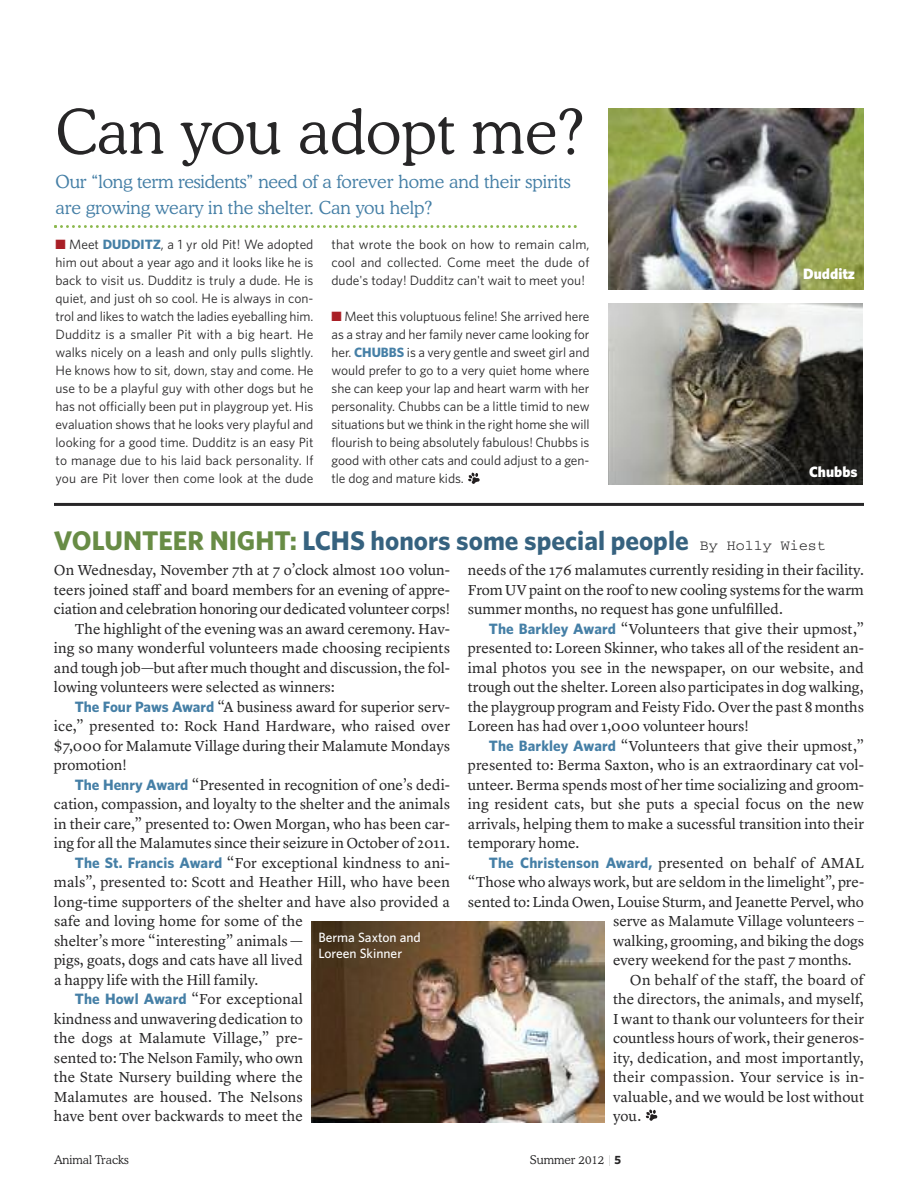
<style>
.page{position:relative;width:918px;height:1188px;background:#fff}
.page>*{position:absolute;margin:0;border:0;box-sizing:border-box;transform-origin:0 0}
.t1{font:300 61.5px "Cooper BT";color:#272627}
.t2{font:700 27px "Whitney";color:#36627f}
.t3{font:300 18px/25.5px "Cooper BT";color:#457fa6}
.t4{font:15px/19.5px "Lyon Text";color:#272627;text-align:justify}
.t5{font:15px "Lyon Text";letter-spacing:.02em;color:#272627}
.t6{font:900 15px "Whitney";color:#fff}
.t7{font:13.5px/18px "Whitney";color:#272627;text-align:justify}
.t8{font:500 13.5px/16.2px "Whitney";color:#fff}
.t9{font:300 12px "Cooper BT";color:#272627}
.s1{color:#a91f26}
.s2{font-weight:700;color:#457fa6}
.s3{color:#688c45}
.s4{font-family:"Courier";font-weight:400;font-size:15px;color:#272627}
.s5{font-family:"Whitney";font-weight:700;color:#457fa6}
.s6{font-family:"Whitney";font-weight:700}
</style>
<div class="page">
<svg style="left:468px;top:473px;width:12px;height:11px"></svg>
<svg style="left:54px;top:225px;width:523px;height:3px"></svg>
<img style="left:608px;top:108px;width:256px;height:182px">
<img style="left:608px;top:303px;width:254px;height:181px">
<svg style="left:646px;top:1109px;width:11px;height:12px"></svg>
<hr style="left:54px;top:503px;width:810px;height:3px;background:#272627">
<img style="left:312px;top:921px;width:292px;height:201px">
<h1 class="t1" style="left:56px;top:109px;width:531px">Can you adopt me?</h1>
<p class="t3" style="left:56px;top:171px;width:517px">Our “long term residents” need of a forever home and their spirits are growing weary in the shelter. Can you help?</p>
<p class="t7" style="left:55px;top:237px;width:260px"><span class="s1">■</span> Meet <span class="s2">DUDDITZ</span>, a 1 yr old Pit! We adopted him out about a year ago and it looks like he is back to visit us. Dudditz is truly a dude. He is quiet, and just oh so cool. He is always in con&shy;trol and likes to watch the ladies eyeballing him.<br>Dudditz is a smaller Pit with a big heart. He walks nicely on a leash and only pulls slightly.<br>He knows how to sit, down, stay and come. He use to be a playful guy with other dogs but he has not officially been put in playgroup yet. His evaluation shows that he looks very playful and looking for a good time. Dudditz is an easy Pit to manage due to his laid back personality. If you are Pit lover then come look at the dude</p>
<p class="t7" style="left:331px;top:237px;width:259px">that wrote the book on how to remain calm, cool and collected. Come meet the dude of dude's today! Dudditz can't wait to meet you!</p>
<p class="t7" style="left:331px;top:309px;width:260px"><span class="s1">■</span> Meet this voluptuous feline! She arrived here as a stray and her family never came looking for her. <span class="s2">CHUBBS</span> is a very gentle and sweet girl and would prefer to go to a very quiet home where she can keep your lap and heart warm with her personality. Chubbs can be a little timid to new situations but we think in the right home she will flourish to being absolutely fabulous! Chubbs is good with other cats and could adjust to a gen&shy;tle dog and mature kids.</p>
<p class="t6" style="left:803px;top:269px;width:53px">Dudditz</p>
<p class="t6" style="left:809px;top:467px;width:50px">Chubbs</p>
<h2 class="t2" style="left:54px;top:532px;width:774px"><span class="s3">VOLUNTEER NIGHT:</span> LCHS honors some special people <span class="s4">By Holly Wiest</span></h2>
<p class="t4" style="left:54px;top:562px;width:397px">On Wednesday, November 7th at 7 o’clock almost 100 volun-</p>
<p class="t4" style="left:54px;top:581px;width:398px">teers joined staff and board members for an evening of appre-</p>
<p class="t4" style="left:54px;top:601px;width:398px">ciation and celebration honoring our dedicated volunteer corps!</p>
<p class="t4" style="left:75px;top:620px;width:377px">The highlight of the evening was an award ceremony. Hav-</p>
<p class="t4" style="left:54px;top:640px;width:397px">ing so many wonderful volunteers made choosing recipients</p>
<p class="t4" style="left:54px;top:659px;width:398px">and tough job—but after much thought and discussion, the fol-</p>
<p class="t4" style="left:54px;top:679px;width:282px">lowing volunteers were selected as winners:</p>
<p class="t4" style="left:75px;top:698px;width:377px"><span class="s5">The Four Paws Award</span> “A business award for superior serv-</p>
<p class="t4" style="left:54px;top:718px;width:398px">ice,” presented to: Rock Hand Hardware, who raised over</p>
<p class="t4" style="left:54px;top:737px;width:398px">$7,000 for Malamute Village during their Malamute Mondays</p>
<p class="t4" style="left:54px;top:757px;width:74px">promotion!</p>
<p class="t4" style="left:75px;top:776px;width:377px"><span class="s5">The Henry Award</span> “Presented in recognition of one’s dedi-</p>
<p class="t4" style="left:54px;top:796px;width:398px">cation, compassion, and loyalty to the shelter and the animals</p>
<p class="t4" style="left:54px;top:815px;width:397px">in their care,” presented to: Owen Morgan, who has been car-</p>
<p class="t4" style="left:54px;top:835px;width:398px">ing for all the Malamutes since their seizure in October of 2011.</p>
<p class="t4" style="left:75px;top:854px;width:377px"><span class="s5">The St. Francis Award</span> “For exceptional kindness to ani-</p>
<p class="t4" style="left:54px;top:874px;width:398px">mals”, presented to: Scott and Heather Hill, who have been</p>
<p class="t4" style="left:54px;top:893px;width:398px">long-time supporters of the shelter and have also provided a</p>
<p class="t4" style="left:54px;top:913px;width:250px">safe and loving home for some of the</p>
<p class="t4" style="left:54px;top:932px;width:250px">shelter’s more “interesting” animals —</p>
<p class="t4" style="left:54px;top:952px;width:250px">pigs, goats, dogs and cats have all lived</p>
<p class="t4" style="left:54px;top:971px;width:206px">a happy life with the Hill family.</p>
<p class="t4" style="left:75px;top:991px;width:229px"><span class="s5">The Howl Award</span> “For exceptional</p>
<p class="t4" style="left:54px;top:1010px;width:250px">kindness and unwavering dedication to</p>
<p class="t4" style="left:54px;top:1030px;width:251px">the dogs at Malamute Village,” pre-</p>
<p class="t4" style="left:54px;top:1049px;width:250px">sented to: The Nelson Family, who own</p>
<p class="t4" style="left:54px;top:1069px;width:250px">the State Nursery building where the</p>
<p class="t4" style="left:54px;top:1088px;width:250px">Malamutes are housed. The Nelsons</p>
<p class="t4" style="left:54px;top:1108px;width:250px">have bent over backwards to meet the</p>
<p class="t8" style="left:318px;top:930px;width:104px">Berma Saxton and<br>Loreen Skinner</p>
<p class="t4" style="left:468px;top:562px;width:398px">needs of the 176 malamutes currently residing in their facility.<br>From UV paint on the roof to new cooling systems for the warm summer months, no request has gone unfulfilled.</p>
<p class="t4" style="left:468px;top:620px;width:398px;text-indent:21px"><span class="s5">The Barkley Award</span> “Volunteers that give their upmost,” presented to: Loreen Skinner, who takes all of the resident an&shy;imal photos you see in the newspaper, on our website, and trough out the shelter. Loreen also participates in dog walking, the playgroup program and Feisty Fido. Over the past 8 months Loreen has had over 1,000 volunteer hours!</p>
<p class="t4" style="left:468px;top:737px;width:398px;text-indent:21px"><span class="s5">The Barkley Award</span> “Volunteers that give their upmost,” presented to: Berma Saxton, who is an extraordinary cat vol&shy;unteer. Berma spends most of her time socializing and groom&shy;ing resident cats, but she puts a special focus on the new arrivals, helping them to make a sucessful transition into their temporary home.</p>
<p class="t4" style="left:489px;top:854px;width:377px"><span class="s5">The Christenson Award,</span> presented on behalf of AMAL</p>
<p class="t4" style="left:468px;top:874px;width:398px">“Those who always work, but are seldom in the limelight”, pre-</p>
<p class="t4" style="left:468px;top:893px;width:398px">sented to: Linda Owen, Louise Sturm, and Jeanette Pervel, who</p>
<p class="t4" style="left:613px;top:913px;width:252px">serve as Malamute Village volunteers –</p>
<p class="t4" style="left:613px;top:932px;width:252px">walking, grooming, and biking the dogs</p>
<p class="t4" style="left:613px;top:952px;width:240px">every weekend for the past 7 months.</p>
<p class="t4" style="left:630px;top:971px;width:236px">On behalf of the staff, the board of</p>
<p class="t4" style="left:613px;top:991px;width:252px">the directors, the animals, and myself,</p>
<p class="t4" style="left:613px;top:1010px;width:252px">I want to thank our volunteers for their</p>
<p class="t4" style="left:613px;top:1030px;width:253px">countless hours of work, their generos-</p>
<p class="t4" style="left:613px;top:1049px;width:252px">ity, dedication, and most importantly,</p>
<p class="t5" style="left:613px;top:1071px;width:253px">their compassion. Your service is in-</p>
<p class="t4" style="left:613px;top:1088px;width:252px">valuable, and we would be lost without</p>
<p class="t4" style="left:613px;top:1108px;width:30px">you.</p>
<p class="t9" style="left:54px;top:1155px;width:76px">Animal Tracks</p>
<p class="t9" style="left:530px;top:1155px;width:93px">Summer 2012 <span class="s6">5</span></p>
</div>
